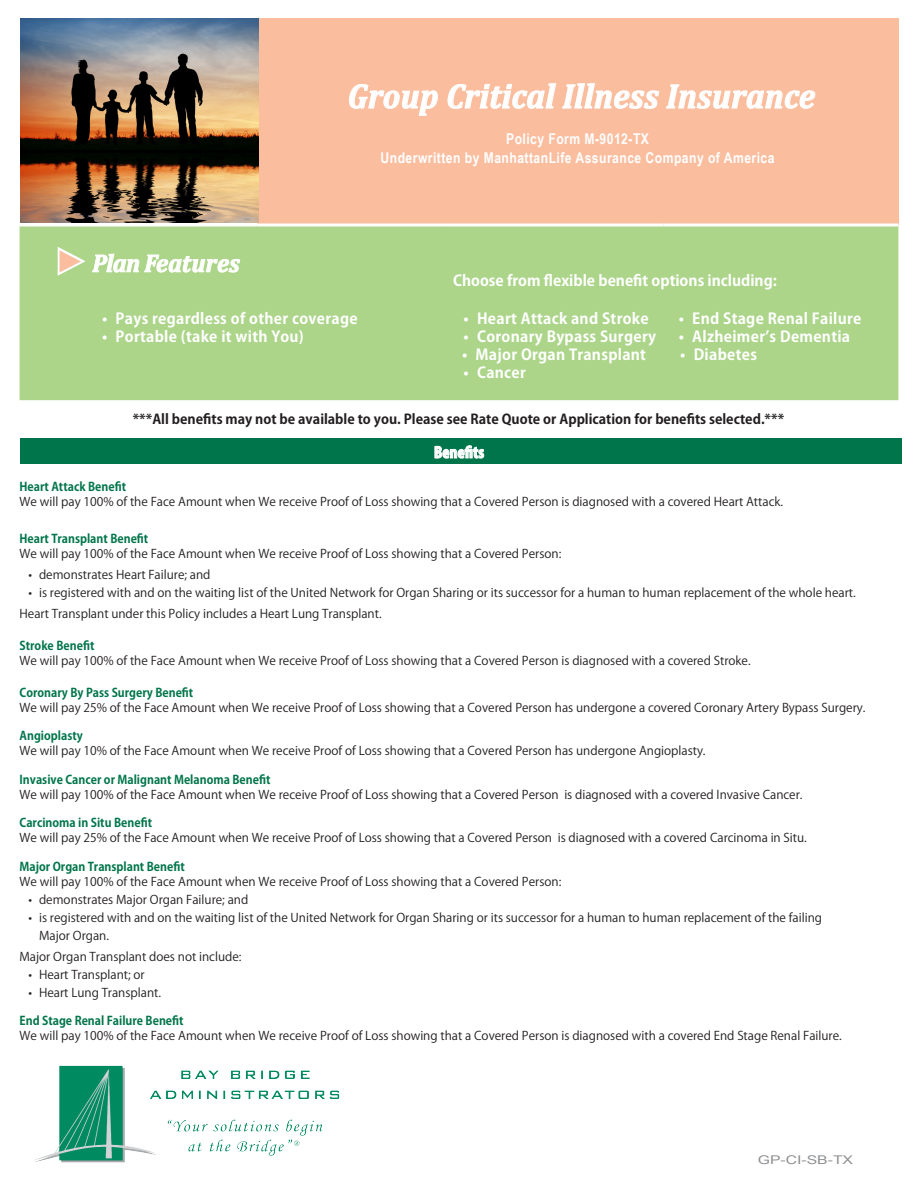
<style>
.page{position:relative;width:918px;height:1188px;background:#fff}
.page>*{position:absolute;margin:0;border:0;box-sizing:border-box;transform-origin:0 0}
.GP-CI_MainTitle{font:italic 700 34.65px "Cambria";letter-spacing:.01em;color:#fff;scale:.94 1}
.t1{font:italic 700 25.2px "Cambria";color:#fff;scale:.95 1}
.t2{font:700 15px "Koz Go Pr 6 N";letter-spacing:.02em;color:#fff}
.t3{font:700 15px "Koz Go Pr 6 N";color:#fff}
.Benefit_chart_header{font:800 15px "Koz Go Pr 6 N";letter-spacing:.01em;color:#fff;scale:.85 1}
.Underwritten_by_Huma{font:700 14.85px "Arial Narrow";letter-spacing:.03em;color:#fff}
.t4{font:700 13.5px "Koz Go Pr 6 N";color:#231f20}
.benefit_description{font:12px "Koz Go Pr 6 N";color:#231f20}
.t5{font:700 12px "Koz Go Pr 6 N";color:#00754b;scale:.95 1}
.t6{font:12px "Arial Narrow";color:#8d8f92;scale:1.6 1}
.s1{font-family:"Arial";font-size:31.2px;color:#fabd9e}
</style>
<div class="page">
<img style="left:35px;top:1065px;width:305px;height:98px">
<div style="left:257px;top:18px;width:641px;height:207px;background:#fabd9e"></div>
<div style="left:20px;top:227px;width:878px;height:173px;background:#acd58a"></div>
<hr style="left:257px;top:224px;width:190px;height:3px;background:#fff">
<hr style="left:447px;top:224px;width:217px;height:3px;background:#fff">
<hr style="left:664px;top:224px;width:234px;height:3px;background:#fff">
<svg style="left:349px;top:84px;width:89px;height:32px"></svg>
<svg style="left:447px;top:83px;width:369px;height:26px"></svg>
<svg style="left:54px;top:243px;width:187px;height:35px;background:#b9db9d"></svg>
<img style="left:20px;top:18px;width:238px;height:205px">
<div style="left:20px;top:439px;width:882px;height:25px;background:#00754b"></div>
<svg style="left:435px;top:445px;width:49px;height:13px"></svg>
<p class="GP-CI_MainTitle" style="left:348px;top:72px;width:499px">Group Critical Illness Insurance</p>
<p class="Underwritten_by_Huma" style="left:506px;top:127px;width:144px">Policy Form M-9012-TX</p>
<p class="Underwritten_by_Huma" style="left:381px;top:147px;width:395px">Underwritten by ManhattanLife Assurance Company of America</p>
<p class="t1" style="left:56px;top:245px;width:195px"><span class="s1">►</span> Plan Features</p>
<p class="t2" style="left:102px;top:310px;width:257px">• Pays regardless of other coverage</p>
<p class="t2" style="left:102px;top:328px;width:203px">• Portable (take it with You)</p>
<p class="t3" style="left:453px;top:272px;width:325px">Choose from flexible benefit options including:</p>
<p class="t2" style="left:464px;top:310px;width:187px">• Heart Attack and Stroke</p>
<p class="t2" style="left:464px;top:328px;width:194px">• Coronary Bypass Surgery</p>
<p class="t2" style="left:462px;top:346px;width:186px">• Major Organ Transplant</p>
<p class="t2" style="left:464px;top:364px;width:64px">• Cancer</p>
<p class="t2" style="left:679px;top:310px;width:184px">• End Stage Renal Failure</p>
<p class="t2" style="left:679px;top:328px;width:173px">• Alzheimer’s Dementia</p>
<p class="t2" style="left:680px;top:346px;width:78px">• Diabetes</p>
<p class="t4" style="left:133px;top:412px;width:653px">***All benefits may not be available to you. Please see Rate Quote or Application for benefits selected.***</p>
<p class="Benefit_chart_header" style="left:434px;top:444px;width:60px">Benefits</p>
<p class="t5" style="left:20px;top:480px;width:114px">Heart Attack Benefit</p>
<p class="benefit_description" style="left:20px;top:495px;width:765px">We will pay 100% of the Face Amount when We receive Proof of Loss showing that a Covered Person is diagnosed with a covered Heart Attack.</p>
<p class="t5" style="left:20px;top:532px;width:137px">Heart Transplant Benefit</p>
<p class="benefit_description" style="left:20px;top:547px;width:543px">We will pay 100% of the Face Amount when We receive Proof of Loss showing that a Covered Person:</p>
<p class="benefit_description" style="left:29px;top:568px;width:183px">• demonstrates Heart Failure; and</p>
<p class="benefit_description" style="left:29px;top:586px;width:829px">• is registered with and on the waiting list of the United Network for Organ Sharing or its successor for a human to human replacement of the whole heart.</p>
<p class="benefit_description" style="left:20px;top:607px;width:364px">Heart Transplant under this Policy includes a Heart Lung Transplant.</p>
<p class="t5" style="left:20px;top:639px;width:80px">Stroke Benefit</p>
<p class="benefit_description" style="left:20px;top:654px;width:733px">We will pay 100% of the Face Amount when We receive Proof of Loss showing that a Covered Person is diagnosed with a covered Stroke.</p>
<p class="t5" style="left:20px;top:686px;width:184px">Coronary By Pass Surgery Benefit</p>
<p class="benefit_description" style="left:20px;top:701px;width:847px">We will pay 25% of the Face Amount when We receive Proof of Loss showing that a Covered Person has undergone a covered Coronary Artery Bypass Surgery.</p>
<p class="t5" style="left:20px;top:729px;width:68px">Angioplasty</p>
<p class="benefit_description" style="left:20px;top:744px;width:688px">We will pay 10% of the Face Amount when We receive Proof of Loss showing that a Covered Person has undergone Angioplasty.</p>
<p class="t5" style="left:20px;top:773px;width:266px">Invasive Cancer or Malignant Melanoma Benefit</p>
<p class="benefit_description" style="left:20px;top:788px;width:784px">We will pay 100% of the Face Amount when We receive Proof of Loss showing that a Covered Person is diagnosed with a covered Invasive Cancer.</p>
<p class="t5" style="left:20px;top:816px;width:141px">Carcinoma in Situ Benefit</p>
<p class="benefit_description" style="left:20px;top:831px;width:789px">We will pay 25% of the Face Amount when We receive Proof of Loss showing that a Covered Person is diagnosed with a covered Carcinoma in Situ.</p>
<p class="t5" style="left:20px;top:860px;width:175px">Major Organ Transplant Benefit</p>
<p class="benefit_description" style="left:20px;top:875px;width:543px">We will pay 100% of the Face Amount when We receive Proof of Loss showing that a Covered Person:</p>
<p class="benefit_description" style="left:29px;top:893px;width:221px">• demonstrates Major Organ Failure; and</p>
<p class="benefit_description" style="left:29px;top:911px;width:795px">• is registered with and on the waiting list of the United Network for Organ Sharing or its successor for a human to human replacement of the failing</p>
<p class="benefit_description" style="left:39px;top:929px;width:71px">Major Organ.</p>
<p class="benefit_description" style="left:20px;top:950px;width:223px">Major Organ Transplant does not include:</p>
<p class="benefit_description" style="left:29px;top:968px;width:118px">• Heart Transplant; or</p>
<p class="benefit_description" style="left:29px;top:986px;width:134px">• Heart Lung Transplant.</p>
<p class="t5" style="left:20px;top:1014px;width:174px">End Stage Renal Failure Benefit</p>
<p class="benefit_description" style="left:20px;top:1029px;width:824px">We will pay 100% of the Face Amount when We receive Proof of Loss showing that a Covered Person is diagnosed with a covered End Stage Renal Failure.</p>
<p class="t6" style="left:758px;top:1151px;width:61px">GP-CI-SB-TX</p>
</div>
